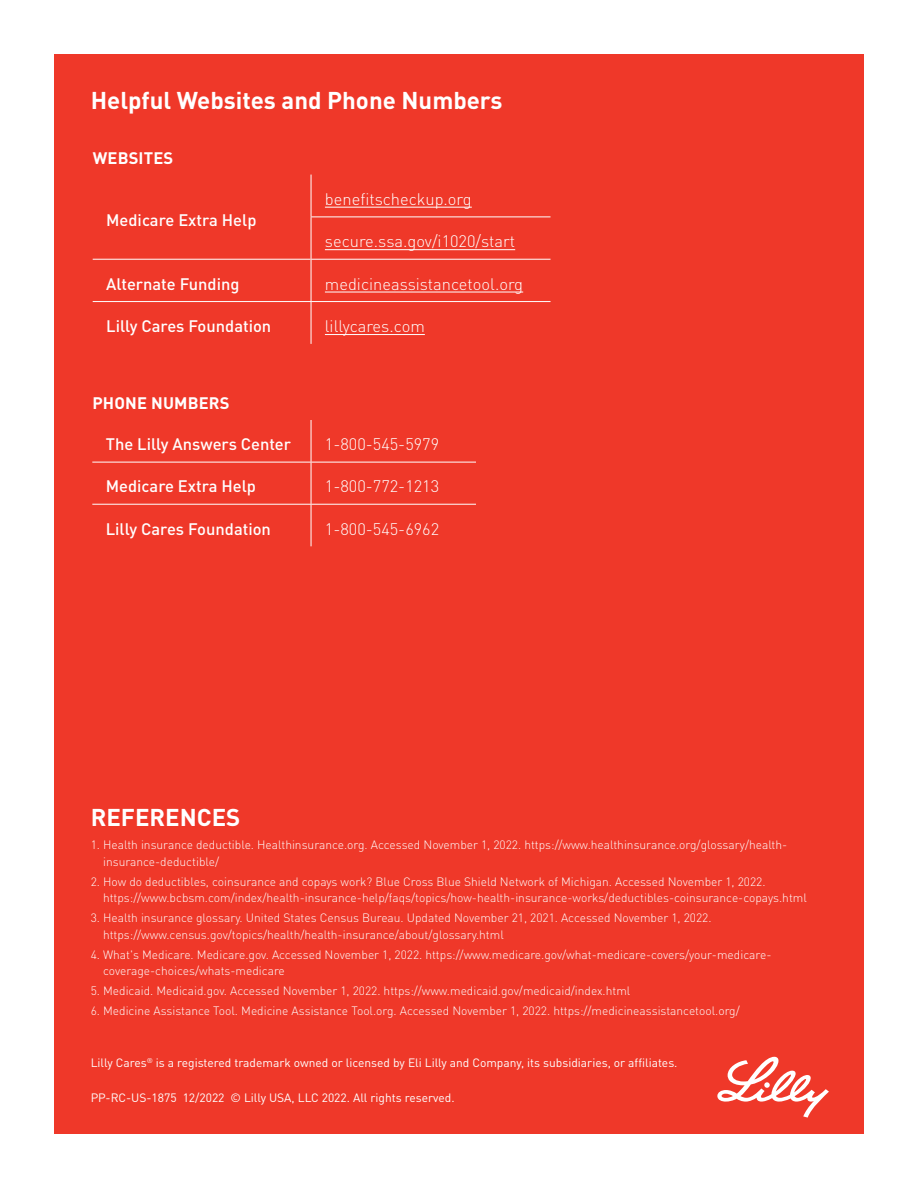
<style>
.page{position:relative;width:918px;height:1188px;background:#fff}
.page>*{position:absolute;margin:0;border:0;box-sizing:border-box;transform-origin:0 0}
.t1{font:700 24px "DINOT";color:#fff}
.t2{font:300 16.5px "DINOT";color:#fff}
.t3{font:500 16.5px "DINOT";color:#fff}
.t4{font:700 16.5px "DINOT";letter-spacing:.01em;color:#fff}
.t5{font:300 12px/16.5px "DINOT";color:#fff}
.t6{font:12px "DINOT";color:#fff}
</style>
<div class="page">
<div style="left:54px;top:54px;width:810px;height:1080px;background:#ef3829"></div>
<svg style="left:717px;top:1057px;width:112px;height:61px"></svg>
<hr style="left:311px;top:302px;width:1px;height:42px;background:#fff">
<hr style="left:311px;top:259px;width:240px;height:1px;background:#fff">
<hr style="left:311px;top:260px;width:1px;height:41px;background:#fff">
<hr style="left:93px;top:301px;width:218px;height:1px;background:#fff">
<hr style="left:311px;top:301px;width:240px;height:1px;background:#fff">
<hr style="left:311px;top:175px;width:1px;height:42px;background:#fff">
<hr style="left:311px;top:217px;width:240px;height:1px;background:#fff">
<hr style="left:311px;top:217px;width:1px;height:42px;background:#fff">
<hr style="left:93px;top:259px;width:218px;height:1px;background:#fff">
<hr style="left:325px;top:207px;width:147px;height:1px;background:#fff">
<hr style="left:325px;top:249px;width:190px;height:1px;background:#fff">
<hr style="left:325px;top:292px;width:198px;height:1px;background:#fff">
<hr style="left:325px;top:334px;width:100px;height:1px;background:#fff">
<hr style="left:311px;top:420px;width:1px;height:42px;background:#fff">
<hr style="left:311px;top:505px;width:1px;height:41px;background:#fff">
<hr style="left:92px;top:462px;width:219px;height:1px;background:#fff">
<hr style="left:311px;top:462px;width:165px;height:1px;background:#fff">
<hr style="left:311px;top:462px;width:1px;height:42px;background:#fff">
<hr style="left:92px;top:504px;width:219px;height:1px;background:#fff">
<hr style="left:311px;top:504px;width:165px;height:1px;background:#fff">
<h1 class="t1" style="left:91px;top:82px;width:413px">Helpful Websites and Phone Numbers</h1>
<h2 class="t4" style="left:93px;top:145px;width:82px">WEBSITES</h2>
<h2 class="t3" style="left:106px;top:207px;width:152px">Medicare Extra Help</h2>
<h2 class="t2" style="left:325px;top:186px;width:148px">benefitscheckup.org</h2>
<h2 class="t2" style="left:325px;top:229px;width:192px">secure.ssa.gov/i1020/start</h2>
<h2 class="t3" style="left:106px;top:271px;width:135px">Alternate Funding</h2>
<h2 class="t2" style="left:325px;top:271px;width:200px">medicineassistancetool.org</h2>
<h2 class="t3" style="left:106px;top:314px;width:167px">Lilly Cares Foundation</h2>
<h2 class="t2" style="left:325px;top:314px;width:101px">lillycares.com</h2>
<h2 class="t4" style="left:92px;top:390px;width:139px">PHONE NUMBERS</h2>
<h2 class="t3" style="left:106px;top:431px;width:187px">The Lilly Answers Center</h2>
<h2 class="t2" style="left:325px;top:432px;width:116px">1-800-545-5979</h2>
<h2 class="t3" style="left:106px;top:474px;width:152px">Medicare Extra Help</h2>
<h2 class="t2" style="left:325px;top:474px;width:116px">1-800‑772‑ 1213</h2>
<h2 class="t3" style="left:106px;top:516px;width:167px">Lilly Cares Foundation</h2>
<h2 class="t2" style="left:325px;top:516px;width:116px">1-800-545-6962</h2>
<h1 class="t1" style="left:91px;top:799px;width:151px">REFERENCES</h1>
<p class="t5" style="left:103px;top:836px;width:686px;text-indent:-12px">1. Health insurance deductible. Healthinsurance.org. Accessed November 1, 2022. https://www.healthinsurance.org/glossary/health&shy;insurance-deductible/</p>
<p class="t5" style="left:103px;top:873px;width:705px;text-indent:-12px">2. How do deductibles, coinsurance and copays work? Blue Cross Blue Shield Network of Michigan. Accessed November 1, 2022. https://www.bcbsm.com/index/health-insurance-help/faqs/topics/how-health-insurance-works/deductibles-coinsurance-copays.html</p>
<p class="t5" style="left:103px;top:909px;width:610px;text-indent:-12px">3. Health insurance glossary. United States Census Bureau. Updated November 21, 2021. Accessed November 1, 2022. https://www.census.gov/topics/health/health-insurance/about/glossary.html</p>
<p class="t5" style="left:103px;top:946px;width:670px;text-indent:-12px">4. What's Medicare. Medicare.gov. Accessed November 1, 2022. https://www.medicare.gov/what-medicare-covers/your-medicare&shy;coverage-choices/whats-medicare</p>
<p class="t5" style="left:91px;top:982px;width:541px">5. Medicaid. Medicaid.gov. Accessed November 1, 2022. https://www.medicaid.gov/medicaid/index.html</p>
<p class="t5" style="left:91px;top:1002px;width:651px">6. Medicine Assistance Tool. Medicine Assistance Tool.org. Accessed November 1, 2022. https://medicineassistancetool.org/</p>
<p class="t6" style="left:91px;top:1054px;width:588px">Lilly Cares<sup>®</sup> is a registered trademark owned or licensed by Eli Lilly and Company, its subsidiaries, or affiliates.</p>
<p class="t6" style="left:91px;top:1088px;width:365px">PP-RC-US-1875 12/2022 © Lilly USA, LLC 2022. All rights reserved.</p>
</div>
